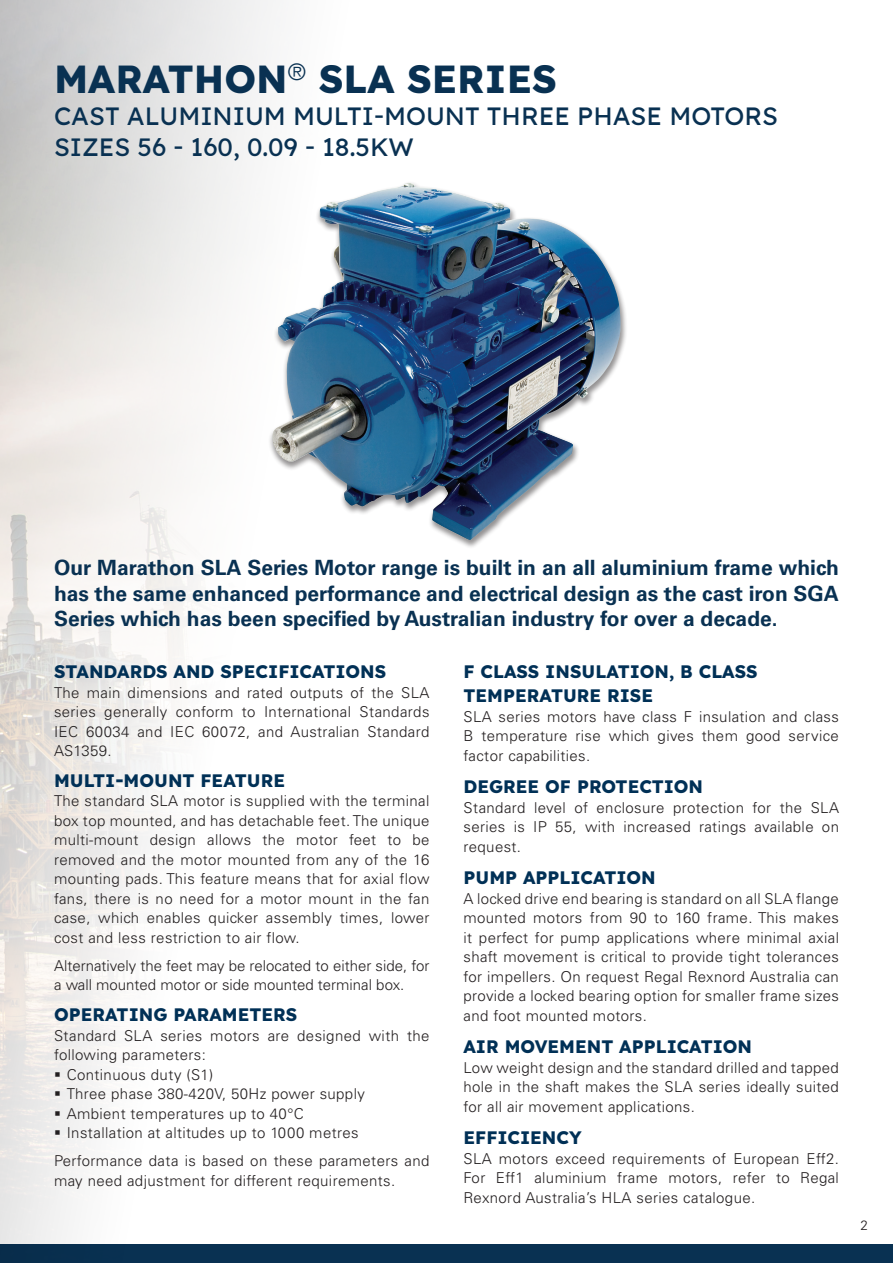
<style>
.page{position:relative;width:893px;height:1263px;background:#fff}
.page>*{position:absolute;margin:0;border:0;box-sizing:border-box;transform-origin:0 0}
.t1{font:700 39px "Lexend";color:#093152}
.SUB-HEADLINE_-_Unive{font:500 25.5px/31.5px "Lexend";color:#093152}
.HEADLINE_-_Univers_6{font:700 21px/25.5px "Univers LT Std";color:#093152;text-align:justify}
.Heads2{font:700 18px/24px "Lexend";color:#003056}
.t2{font:300 15px/19.5px "Univers LT Std";letter-spacing:.025em;color:#231f20;text-align:justify}
.t3{font:300 15px/19.5px "Univers LT Std";color:#231f20}
.t4{font:300 13.5px "Univers LT Std";color:#231f20}
</style>
<div class="page">
<img style="left:0;top:0;width:893px;height:1263px">
<div style="left:268px;top:181px;width:359px;height:369px;background:#231f20;opacity:.49"></div>
<img style="left:272px;top:183px;width:198px;height:357px">
<svg style="left:55px;top:1072px;width:5px;height:4px"></svg>
<svg style="left:55px;top:1091px;width:5px;height:5px"></svg>
<svg style="left:55px;top:1111px;width:5px;height:4px"></svg>
<svg style="left:55px;top:1130px;width:5px;height:5px"></svg>
<p class="t1" style="left:54px;top:48px;width:504px">MARATHON<sup>®</sup> SLA SERIES</p>
<p class="SUB-HEADLINE_-_Unive" style="left:54px;top:98px;width:726px">CAST ALUMINIUM MULTI-MOUNT THREE PHASE MOTORS<br>SIZES 56 - 160, 0.09 - 18.5KW</p>
<p class="HEADLINE_-_Univers_6" style="left:54px;top:555px;width:786px">Our Marathon SLA Series Motor range is built in an all aluminium frame which has the same enhanced performance and electrical design as the cast iron SGA Series which has been specified by Australian industry for over a decade.</p>
<p class="Heads2" style="left:463px;top:658px;width:296px">F CLASS INSULATION, B CLASS<br>TEMPERATURE RISE</p>
<p class="t2" style="left:463px;top:706px;width:377px">SLA series motors have class F insulation and class B temperature rise which gives them good service factor capabilities.</p>
<p class="Heads2" style="left:463px;top:773px;width:241px">DEGREE OF PROTECTION</p>
<p class="t2" style="left:463px;top:798px;width:377px">Standard level of enclosure protection for the SLA series is IP 55, with increased ratings available on request.</p>
<p class="Heads2" style="left:463px;top:864px;width:194px">PUMP APPLICATION</p>
<p class="t2" style="left:463px;top:889px;width:377px">A locked drive end bearing is standard on all SLA flange mounted motors from 90 to 160 frame. This makes it perfect for pump applications where minimal axial shaft movement is critical to provide tight tolerances for impellers. On request Regal Rexnord Australia can provide a locked bearing option for smaller frame sizes and foot mounted motors.</p>
<p class="Heads2" style="left:463px;top:1033px;width:290px">AIR MOVEMENT APPLICATION</p>
<p class="t2" style="left:463px;top:1058px;width:377px">Low weight design and the standard drilled and tapped hole in the shaft makes the SLA series ideally suited for all air movement applications.</p>
<p class="Heads2" style="left:463px;top:1124px;width:119px">EFFICIENCY</p>
<p class="t2" style="left:463px;top:1149px;width:377px">SLA motors exceed requirements of European Eff2.<br>For Eff1 aluminium frame motors, refer to Regal Rexnord Australia’s HLA series catalogue.</p>
<p class="Heads2" style="left:54px;top:658px;width:334px">STANDARDS AND SPECIFICATIONS</p>
<p class="t2" style="left:54px;top:682px;width:377px">The main dimensions and rated outputs of the SLA series generally conform to International Standards IEC 60034 and IEC 60072, and Australian Standard AS1359.</p>
<p class="Heads2" style="left:54px;top:767px;width:233px">MULTI-MOUNT FEATURE</p>
<p class="t2" style="left:54px;top:791px;width:377px">The standard SLA motor is supplied with the terminal box top mounted, and has detachable feet. The unique multi-mount design allows the motor feet to be removed and the motor mounted from any of the 16 mounting pads. This feature means that for axial flow fans, there is no need for a motor mount in the fan case, which enables quicker assembly times, lower cost and less restriction to air flow.</p>
<p class="t3" style="left:54px;top:956px;width:377px">Alternatively the feet may be relocated to either side, for a wall mounted motor or side mounted terminal box.</p>
<p class="Heads2" style="left:54px;top:1001px;width:245px">OPERATING PARAMETERS</p>
<p class="t2" style="left:54px;top:1026px;width:377px">Standard SLA series motors are designed with the following parameters:</p>
<p class="t2" style="left:67px;top:1065px;width:148px">Continuous duty (S1)</p>
<p class="t2" style="left:67px;top:1084px;width:300px">Three phase 380-420V, 50Hz power supply</p>
<p class="t2" style="left:67px;top:1104px;width:238px">Ambient temperatures up to 40°C</p>
<p class="t2" style="left:67px;top:1123px;width:293px">Installation at altitudes up to 1000 metres</p>
<p class="t2" style="left:54px;top:1151px;width:377px">Performance data is based on these parameters and may need adjustment for different requirements.</p>
<p class="t4" style="left:861px;top:1217px;width:9px">2</p>
</div>
